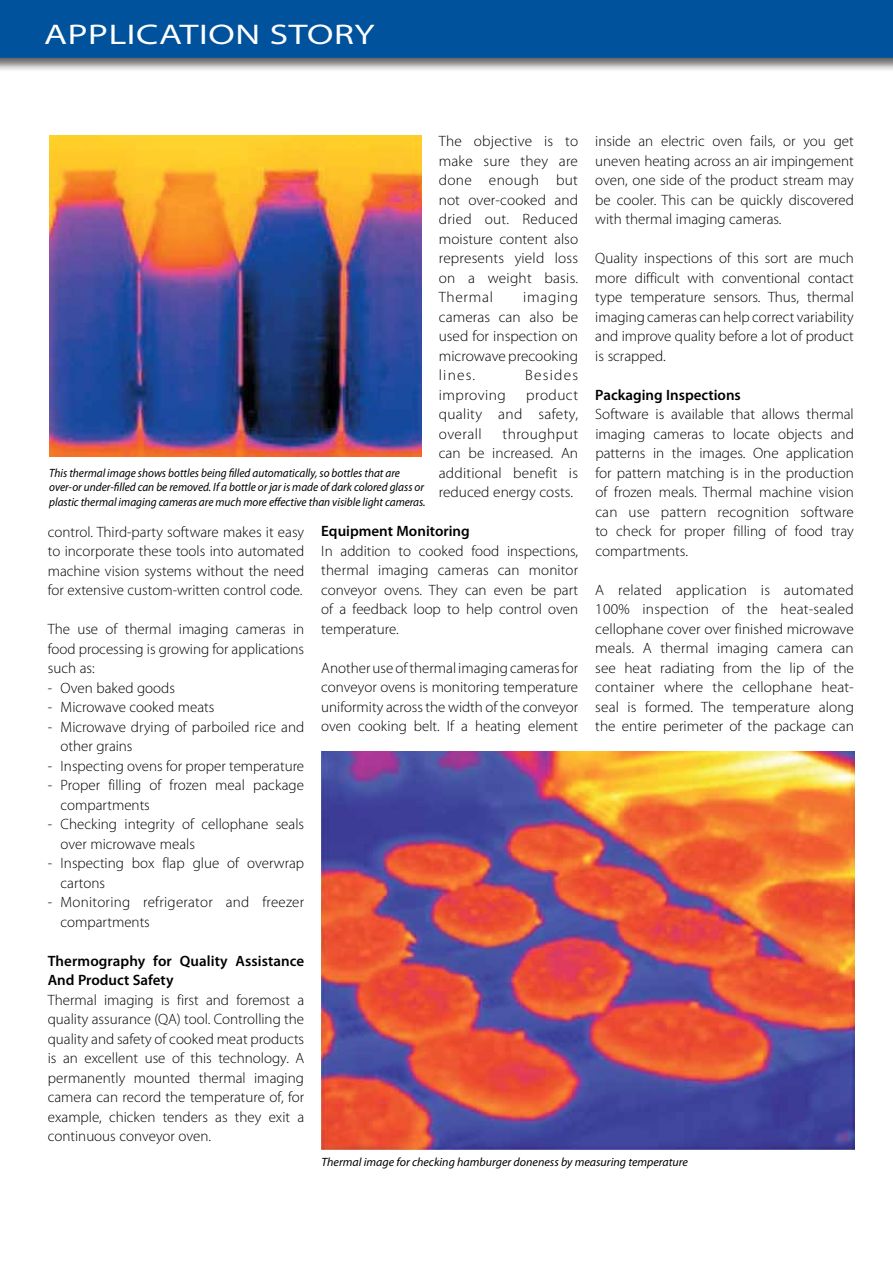
<style>
.page{position:relative;width:893px;height:1263px;background:#fff}
.page>*{position:absolute;margin:0;border:0;box-sizing:border-box;transform-origin:0 0}
.t1{font:semi-expanded 28.5px "Myriad Pro";letter-spacing:.02em;color:#fff;scale:1.2 1}
.t2{font:300 15px/19.5px "Myriad Pro";color:#000;text-align:justify}
.t3{font:600 15px/19.5px "Myriad Pro";color:#000}
.t4{font:300 15px "Myriad Pro";letter-spacing:.03em;color:#000}
.t5{font:300 15px "Myriad Pro";letter-spacing:.08em;color:#000}
.t6{font:italic 12px/14.4px "Myriad Pro";color:#000;scale:.94 1}
.t7{font:italic 12px "Myriad Pro";color:#000}
</style>
<div class="page">
<svg style="left:0;top:0;width:893px;height:70px;background:#1d619e"></svg>
<img style="left:321px;top:751px;width:533px;height:398px">
<img style="left:49px;top:135px;width:373px;height:321px">
<h1 class="t1" style="left:44px;top:18px;width:277px">APPLICATION STORY</h1>
<p class="t2" style="left:439px;top:132px;width:141px">The objective is to make sure they are done enough but not over-cooked and dried out. Reduced moisture content also represents yield loss on a weight basis.<br>Thermal</p>
<p class="t2" style="left:439px;top:288px;width:141px;text-indent:84px">imaging cameras can also be used for inspection on microwave precooking lines.</p>
<p class="t5" style="left:525px;top:367px;width:54px">Besides</p>
<p class="t2" style="left:439px;top:385px;width:141px;text-indent:87px">product quality and safety, overall</p>
<p class="t4" style="left:439px;top:387px;width:68px">improving</p>
<p class="t2" style="left:439px;top:424px;width:141px;text-indent:64px">throughput can be increased. An additional benefit is reduced energy costs.</p>
<p class="t3" style="left:321px;top:522px;width:150px">Equipment Monitoring</p>
<p class="t2" style="left:321px;top:541px;width:258px">In addition to cooked food inspections, thermal imaging cameras can monitor conveyor ovens. They can even be part of a feedback loop to help control oven temperature.</p>
<p class="t2" style="left:321px;top:658px;width:258px">Another use of thermal imaging cameras for conveyor ovens is monitoring temperature uniformity across the width of the conveyor oven cooking belt. If a heating element</p>
<p class="t6" style="left:49px;top:466px;width:402px">This thermal image shows bottles being filled automatically, so bottles that are over-or under-filled can be removed. If a bottle or jar is made of dark colored glass or plastic thermal imaging cameras are much more effective than visible light cameras.</p>
<p class="t2" style="left:48px;top:522px;width:258px">control. Third-party software makes it easy to incorporate these tools into automated machine vision systems without the need for extensive custom-written control code.</p>
<p class="t2" style="left:48px;top:620px;width:258px">The use of thermal imaging cameras in food processing is growing for applications such as:</p>
<p class="t2" style="left:48px;top:678px;width:129px">- Oven baked goods</p>
<p class="t2" style="left:48px;top:698px;width:168px">- Microwave cooked meats</p>
<p class="t2" style="left:61px;top:717px;width:245px;text-indent:-13px">- Microwave drying of parboiled rice and other grains</p>
<p class="t2" style="left:48px;top:756px;width:258px">- Inspecting ovens for proper temperature</p>
<p class="t2" style="left:61px;top:776px;width:245px;text-indent:-13px">- Proper filling of frozen meal package compartments</p>
<p class="t2" style="left:61px;top:815px;width:245px;text-indent:-13px">- Checking integrity of cellophane seals over microwave meals</p>
<p class="t2" style="left:61px;top:854px;width:245px;text-indent:-13px">- Inspecting box flap glue of overwrap cartons</p>
<p class="t2" style="left:61px;top:893px;width:245px;text-indent:-13px">- Monitoring refrigerator and freezer compartments</p>
<p class="t3" style="left:48px;top:951px;width:258px">Thermography for Quality Assistance<br>And Product Safety</p>
<p class="t2" style="left:48px;top:990px;width:258px">Thermal imaging is first and foremost a quality assurance (QA) tool. Controlling the quality and safety of cooked meat products is an excellent use of this technology. A permanently mounted thermal imaging camera can record the temperature of, for example, chicken tenders as they exit a continuous conveyor oven.</p>
<p class="t2" style="left:595px;top:132px;width:260px">inside an electric oven fails, or you get uneven heating across an air impingement oven, one side of the product stream may be cooler. This can be quickly discovered with thermal imaging cameras.</p>
<p class="t2" style="left:595px;top:249px;width:260px">Quality inspections of this sort are much more difficult with conventional contact type temperature sensors. Thus, thermal imaging cameras can help correct variability and improve quality before a lot of product is scrapped.</p>
<p class="t3" style="left:595px;top:385px;width:147px">Packaging Inspections</p>
<p class="t2" style="left:595px;top:405px;width:260px">Software is available that allows thermal imaging cameras to locate objects and patterns in the images. One application for pattern matching is in the production of frozen meals. Thermal machine vision can use pattern recognition software to check for proper filling of food tray compartments.</p>
<p class="t2" style="left:595px;top:580px;width:260px">A related application is automated 100% inspection of the heat-sealed cellophane cover over finished microwave meals. A thermal imaging camera can see heat radiating from the lip of the container where the cellophane heat&shy;seal is formed. The temperature along the entire perimeter of the package can</p>
<p class="t7" style="left:321px;top:1156px;width:368px">Thermal image for checking hamburger doneness by measuring temperature</p>
</div>
